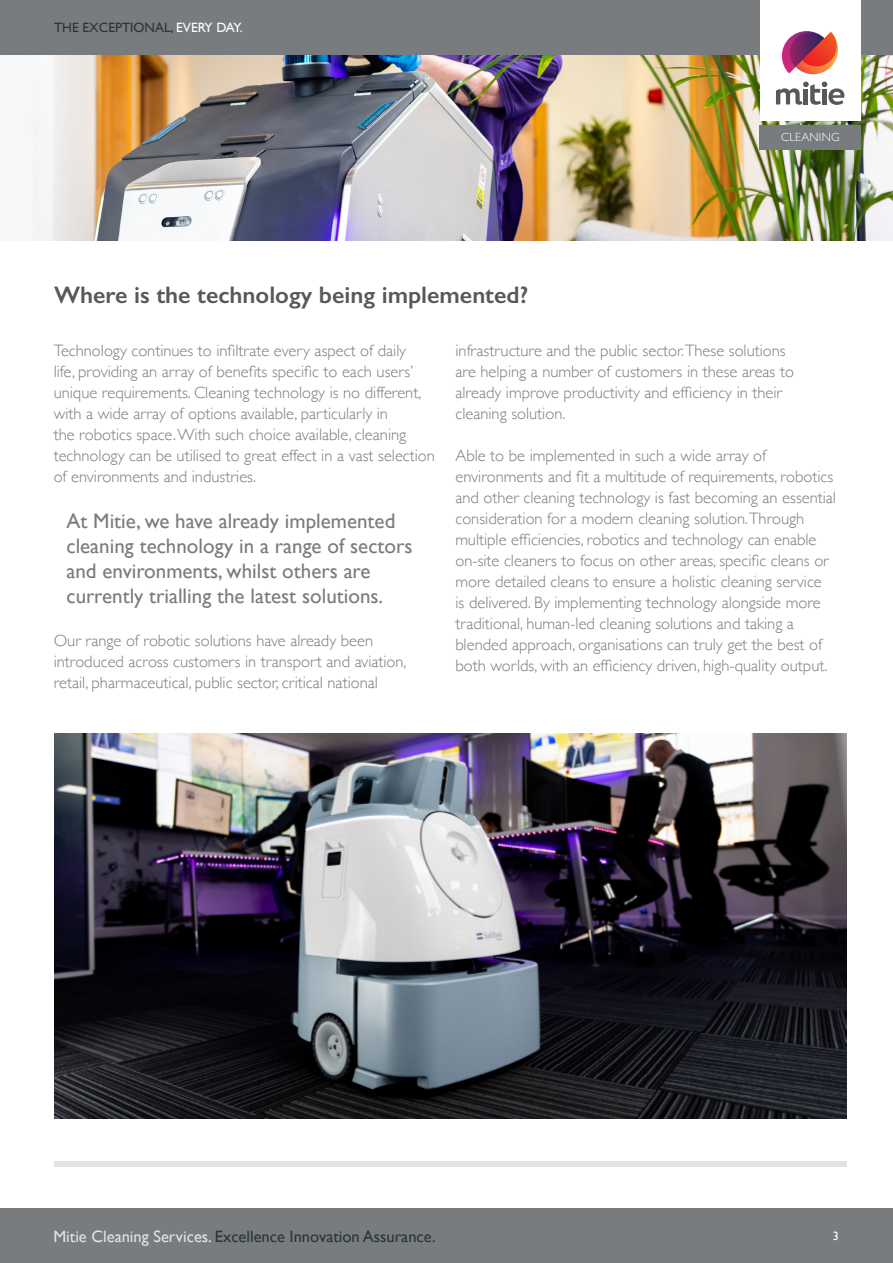
<style>
.page{position:relative;width:893px;height:1263px;background:#fff}
.page>*{position:absolute;margin:0;border:0;box-sizing:border-box;transform-origin:0 0}
.t1{font:600 24px "Gill Sans";color:#56595a}
.t2{font:21px/25.2px "Gill Sans";color:#797c7e}
.t3{font:300 16.5px/21px "Gill Sans";color:#797c7e}
.t4{font:16.5px "Gill Sans";color:#26363a}
.t5{font:13.5px "Gill Sans";color:#26363a}
.t6{font:12px "Gill Sans";color:#fff}
.t7{font:300 11.85px "Gill Sans";letter-spacing:.02em;color:#fff}
.s1{color:#fff}
.s2{color:#e2e4e2}
</style>
<div class="page">
<img style="left:0;top:54px;width:893px;height:186px">
<div style="left:0;top:1209px;width:893px;height:54px;background:#797c7e"></div>
<div style="left:0;top:0;width:893px;height:54px;background:#797c7e"></div>
<div style="left:760px;top:0;width:101px;height:121px;background:#fff"></div>
<svg style="left:776px;top:31px;width:68px;height:74px"></svg>
<div style="left:760px;top:125px;width:101px;height:24px;background:#797c7e"></div>
<div style="left:54px;top:1161px;width:792px;height:6px;background:#e2e4e2"></div>
<img style="left:54px;top:733px;width:792px;height:385px">
<p class="t5" style="left:54px;top:19px;width:190px">THE EXCEPTIONAL, <span class="s1">EVERY DAY.</span></p>
<p class="t1" style="left:54px;top:280px;width:476px">Where is the technology being implemented?</p>
<p class="t7" style="left:781px;top:128px;width:60px">CLEANING</p>
<p class="t3" style="left:54px;top:339px;width:383px">Technology continues to infiltrate every aspect of daily<br>life, providing an array of benefits specific to each users’ unique requirements. Cleaning technology is no different, with a wide array of options available, particularly in<br>the robotics space. With such choice available, cleaning technology can be utilised to great effect in a vast selection of environments and industries.</p>
<p class="t2" style="left:66px;top:508px;width:348px">At Mitie, we have already implemented cleaning technology in a range of sectors and environments, whilst others are currently trialling the latest solutions.</p>
<p class="t3" style="left:54px;top:629px;width:354px">Our range of robotic solutions have already been introduced across customers in transport and aviation, retail, pharmaceutical, public sector, critical national</p>
<p class="t3" style="left:455px;top:339px;width:340px">infrastructure and the public sector.These solutions are helping a number of customers in these areas to already improve productivity and efficiency in their cleaning solution.</p>
<p class="t3" style="left:455px;top:444px;width:382px">Able to be implemented in such a wide array of environments and fit a multitude of requirements, robotics and other cleaning technology is fast becoming an essential consideration for a modern cleaning solution.Through multiple efficiencies, robotics and technology can enable on-site cleaners to focus on other areas, specific cleans or more detailed cleans to ensure a holistic cleaning service<br>is delivered. By implementing technology alongside more traditional, human-led cleaning solutions and taking a blended approach, organisations can truly get the best of both worlds, with an efficiency driven, high-quality output.</p>
<p class="t4" style="left:53px;top:1226px;width:384px"><span class="s2">Mitie Cleaning Services.</span> Excellence Innovation Assurance.</p>
<p class="t6" style="left:833px;top:1229px;width:7px">3</p>
</div>
